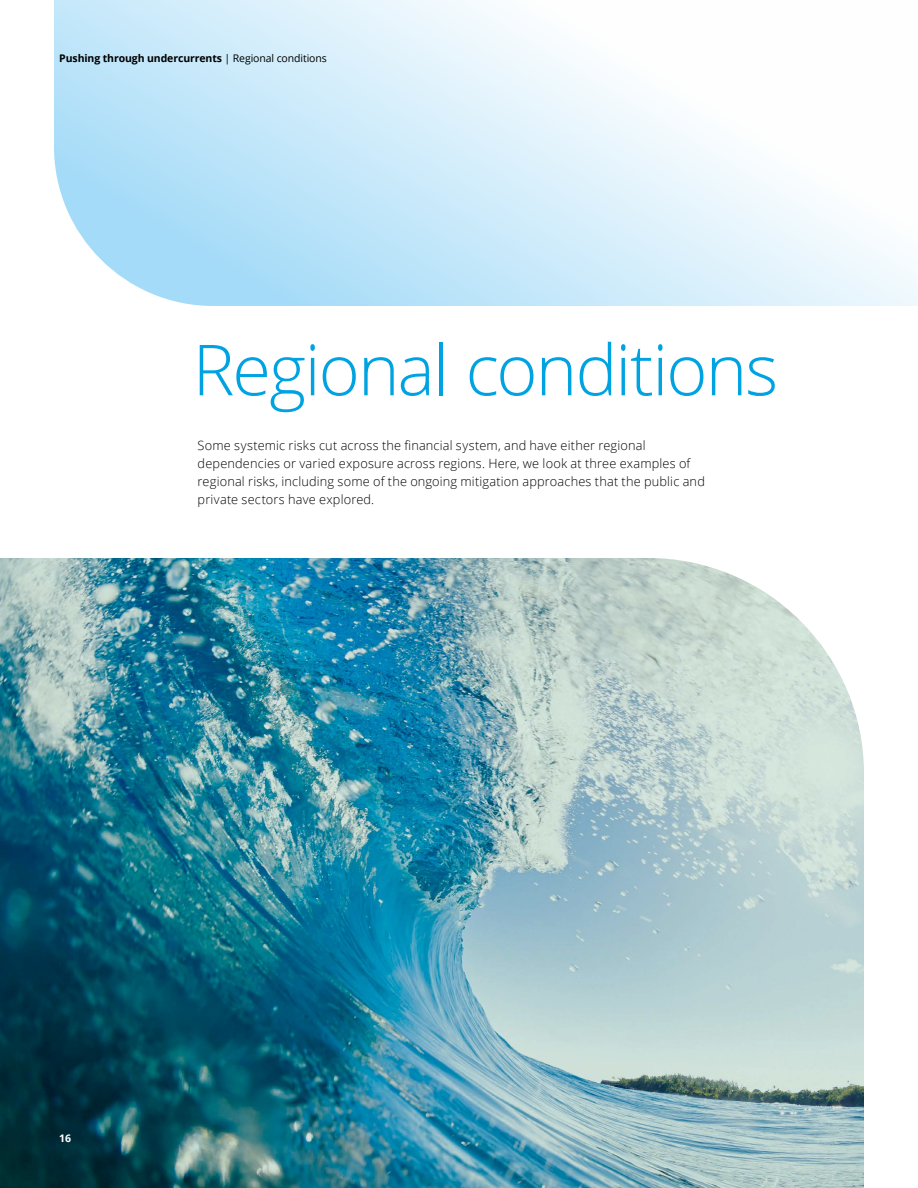
<style>
.page{position:relative;width:918px;height:1188px;background:#fff}
.page>*{position:absolute;margin:0;border:0;box-sizing:border-box;transform-origin:0 0}
.t1{font:300 70.5px "Open Sans";letter-spacing:-.025em;color:#00a3e2}
.t2{font:300 12.75px/18px "Open Sans";letter-spacing:.015em;color:#000}
.t3{font:700 10.5px "Open Sans";letter-spacing:-.01em;color:#000}
.t4{font:700 10.5px "Open Sans";color:#fff}
.s1{font-weight:400}
</style>
<div class="page">
<img style="left:0;top:558px;width:864px;height:630px">
<svg style="left:54px;top:0;width:864px;height:306px"></svg>
<p class="t3" style="left:59px;top:51px;width:269px">Pushing through undercurrents <span class="s1">| Regional conditions</span></p>
<h1 class="t1" style="left:193px;top:321px;width:587px">Regional conditions</h1>
<p class="t2" style="left:198px;top:436px;width:509px">Some systemic risks cut across the financial system, and have either regional dependencies or varied exposure across regions. Here, we look at three examples of regional risks, including some of the ongoing mitigation approaches that the public and private sectors have explored.</p>
<p class="t4" style="left:59px;top:1131px;width:13px">16</p>
</div>
